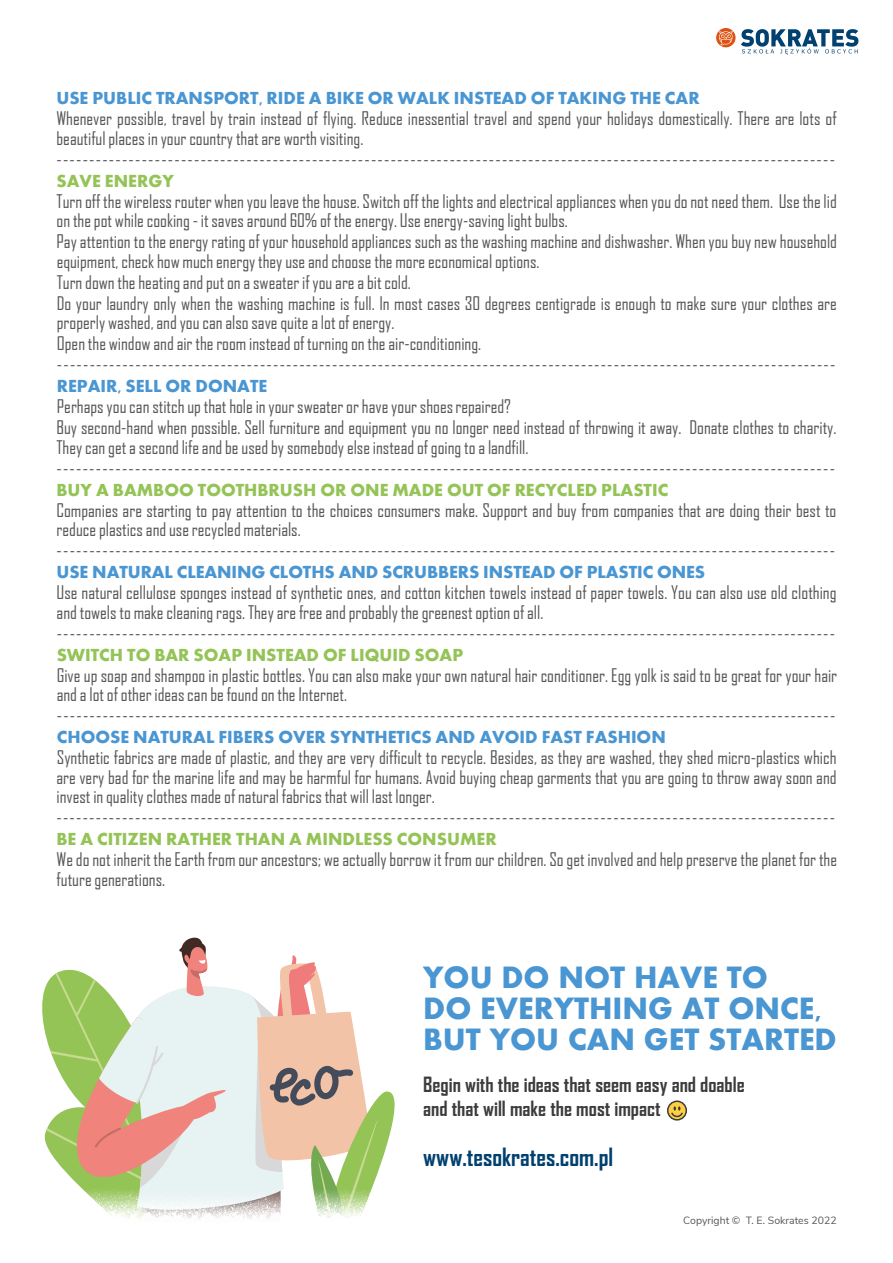
<style>
.page{position:relative;width:893px;height:1263px;background:#fff}
.page>*{position:absolute;margin:0;border:0;box-sizing:border-box;transform-origin:0 0}
.t1{font:700 31.8px/30.6px "Aharoni";color:#4a96d2}
.t2{font:700 24px "Agency FB";color:#004170}
.t3{font:700 20.1px/24.5px "Agency FB";color:#3c3c3b}
.t4{font:18px/20.2px "Agency FB";color:#575756}
.t5{font:700 18px "Aharoni";color:#4a96d2}
.t6{font:700 18px "Aharoni";color:#94c356}
.t7{font:10.5px "Nunito Sans";color:#575756}
</style>
<div class="page">
<svg style="left:716px;top:28px;width:19px;height:19px"></svg>
<svg style="left:718px;top:31px;width:15px;height:14px"></svg>
<svg style="left:741px;top:29px;width:118px;height:26px"></svg>
<svg style="left:668px;top:1101px;width:18px;height:19px"></svg>
<div style="left:667px;top:1100px;width:20px;height:20px;border:2px solid #3c3c3b;border-radius:50%"></div>
<svg style="left:670px;top:1106px;width:14px;height:12px"></svg>
<svg style="left:46px;top:938px;width:349px;height:281px"></svg>
<p class="t5" style="left:56px;top:91px;width:645px">USE PUBLIC TRANSPORT, RIDE A BIKE OR WALK INSTEAD OF TAKING THE CAR</p>
<p class="t4" style="left:56px;top:108px;width:782px">Whenever possible, travel by train instead of flying. Reduce inessential travel and spend your holidays domestically. There are lots of beautiful places in your country that are worth visiting. -----------------------------------------------------------------------------------------------------------------------</p>
<p class="t6" style="left:57px;top:173px;width:119px">SAVE ENERGY</p>
<p class="t4" style="left:57px;top:190px;width:782px">Turn off the wireless router when you leave the house. Switch off the lights and electrical appliances when you do not need them. Use the lid on the pot while cooking - it saves around 60% of the energy. Use energy-saving light bulbs.<br>Pay attention to the energy rating of your household appliances such as the washing machine and dishwasher. When you buy new household equipment, check how much energy they use and choose the more economical options.<br>Turn down the heating and put on a sweater if you are a bit cold.<br>Do your laundry only when the washing machine is full. In most cases 30 degrees centigrade is enough to make sure your clothes are properly washed, and you can also save quite a lot of energy.<br>Open the window and air the room instead of turning on the air-conditioning. -----------------------------------------------------------------------------------------------------------------------</p>
<p class="t5" style="left:57px;top:379px;width:212px">REPAIR, SELL OR DONATE</p>
<p class="t4" style="left:56px;top:396px;width:782px">Perhaps you can stitch up that hole in your sweater or have your shoesrepaired?<br>Buy second-hand when possible. Sell furniture and equipment you no longer need instead of throwing it away. Donate clothes to charity.<br>They can get a second life and be used by somebody else instead of going to a landfill. -----------------------------------------------------------------------------------------------------------------------</p>
<p class="t6" style="left:57px;top:482px;width:613px">BUY A BAMBOO TOOTHBRUSH OR ONE MADE OUT OF RECYCLED PLASTIC</p>
<p class="t4" style="left:56px;top:500px;width:781px">Companies are starting to pay attention to the choices consumers make. Support and buy from companies that are doing their best to reduce plastics and use recycled materials. -----------------------------------------------------------------------------------------------------------------------</p>
<p class="t5" style="left:57px;top:565px;width:650px">USE NATURAL CLEANING CLOTHS AND SCRUBBERS INSTEAD OF PLASTIC ONES</p>
<p class="t4" style="left:57px;top:582px;width:781px">Use natural cellulose sponges instead of synthetic ones, and cotton kitchen towels instead of paper towels. You can also use old clothing and towels to make cleaning rags. They are free and probably the greenest option of all. -----------------------------------------------------------------------------------------------------------------------</p>
<p class="t6" style="left:57px;top:648px;width:408px">SWITCH TO BAR SOAP INSTEAD OF LIQUID SOAP</p>
<p class="t4" style="left:57px;top:665px;width:782px">Give up soap and shampoo in plastic bottles. You can also make your own natural hair conditioner. Egg yolk is said to be great for your hair and a lot of other ideas can be found on the Internet. -----------------------------------------------------------------------------------------------------------------------</p>
<p class="t5" style="left:57px;top:730px;width:610px">CHOOSE NATURAL FIBERS OVER SYNTHETICS AND AVOID FAST FASHION</p>
<p class="t4" style="left:56px;top:747px;width:782px">Synthetic fabrics are made of plastic, and they are very difficult to recycle. Besides, as they are washed, they shed micro-plastics which are very bad for the marine life and may be harmful for humans. Avoid buying cheap garments that you are going to throw away soon and invest in quality clothes made of natural fabrics that will last longer. -----------------------------------------------------------------------------------------------------------------------</p>
<p class="t6" style="left:57px;top:832px;width:442px">BE A CITIZEN RATHER THAN A MINDLESS CONSUMER</p>
<p class="t4" style="left:57px;top:849px;width:782px;line-height:19.5px">We do not inherit the Earth from our ancestors; we actually borrow it from our children. So get involved and help preserve the planet for the future generations.</p>
<h1 class="t1" style="left:423px;top:965px;width:415px">YOU DO NOT HAVE TO<br>DO EVERYTHING AT ONCE,<br>BUT YOU CAN GET STARTED</h1>
<p class="t3" style="left:423px;top:1071px;width:323px">Begin with the ideas that seem easy and doable and that will make the most impact</p>
<h2 class="t2" style="left:423px;top:1141px;width:192px">www.tesokrates.com.pl</h2>
<p class="t7" style="left:683px;top:1213px;width:155px">Copyright © T. E. Sokrates 2022</p>
</div>
